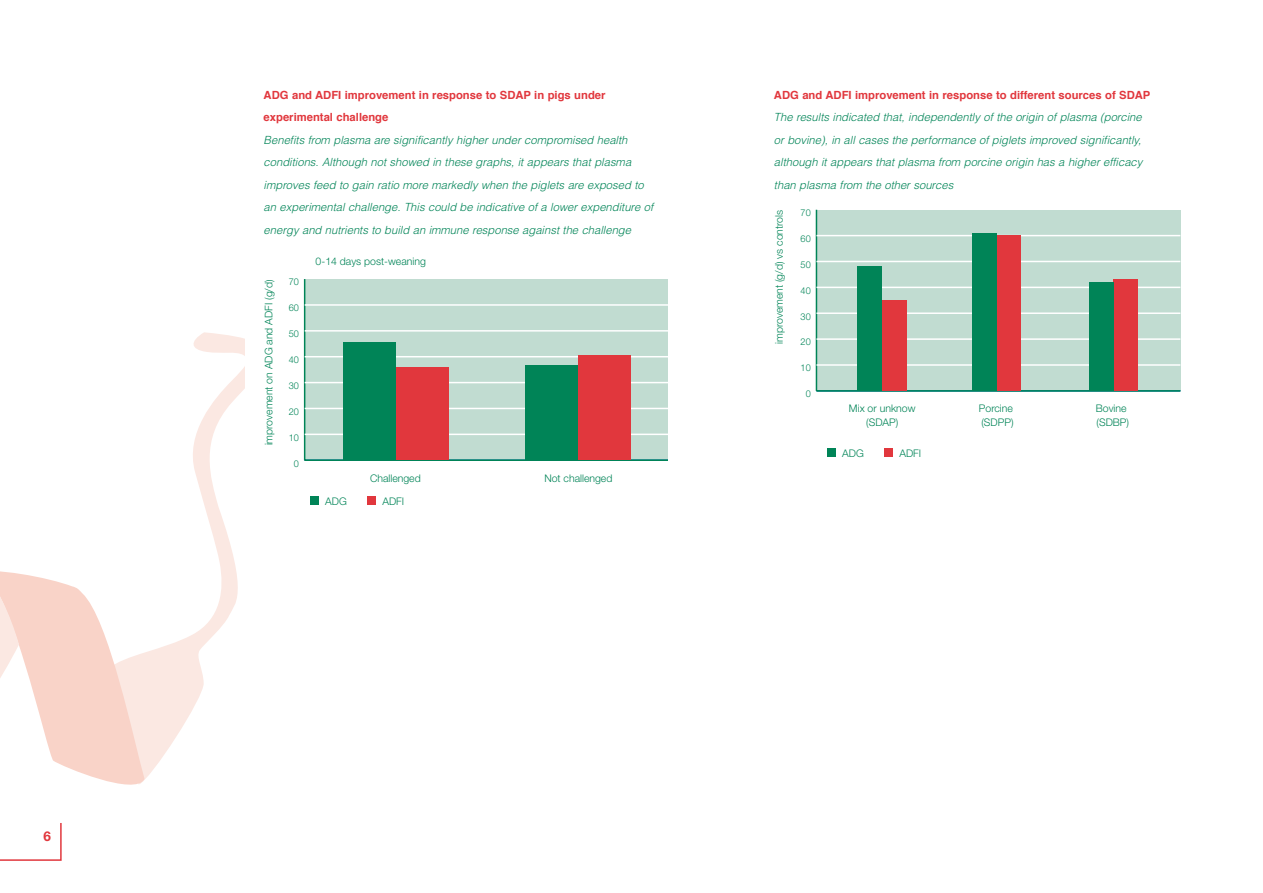
<style>
.page{position:relative;width:1263px;height:893px;background:#fff}
.page>*{position:absolute;margin:0;border:0;box-sizing:border-box;transform-origin:0 0}
.t1{font:700 13.5px "Helvetica Neue";color:#e1373d}
.t2{font:italic 300 11.25px/22.5px "Helvetica";color:#008457;text-align:justify}
.t3{font:700 11.25px/22.5px "Helvetica";color:#e1373d}
.t4{font:300 10.5px/13.5px "Helvetica Neue";color:#008457}
.t5{font:300 9.45px "Helvetica Neue";color:#008457}
</style>
<div class="page">
<svg style="left:144px;top:332px;width:101px;height:448px"></svg>
<svg style="left:0;top:571px;width:144px;height:214px"></svg>
<svg style="left:0;top:823px;width:62px;height:38px"></svg>
<div style="left:816px;top:211px;width:364px;height:180px;background:#c1dcd1"></div>
<div style="left:827px;top:449px;width:9px;height:8px;background:#008457"></div>
<div style="left:884px;top:449px;width:9px;height:8px;background:#e1373d"></div>
<hr style="left:816px;top:210px;width:1px;height:181px;background:#008457">
<hr style="left:816px;top:390px;width:364px;height:2px;background:#008457">
<hr style="left:816px;top:364px;width:364px;height:2px;background:#fff">
<hr style="left:816px;top:338px;width:364px;height:2px;background:#fff">
<hr style="left:816px;top:312px;width:364px;height:2px;background:#fff">
<hr style="left:816px;top:287px;width:364px;height:1px;background:#fff">
<hr style="left:816px;top:261px;width:364px;height:1px;background:#fff">
<hr style="left:816px;top:235px;width:364px;height:1px;background:#fff">
<div style="left:1113px;top:280px;width:25px;height:111px;background:#e1373d"></div>
<div style="left:1089px;top:282px;width:24px;height:109px;background:#008457"></div>
<div style="left:997px;top:236px;width:24px;height:155px;background:#e1373d"></div>
<div style="left:972px;top:233px;width:25px;height:158px;background:#008457"></div>
<div style="left:882px;top:300px;width:24px;height:91px;background:#e1373d"></div>
<div style="left:858px;top:267px;width:24px;height:124px;background:#008457"></div>
<div style="left:304px;top:279px;width:364px;height:182px;background:#c1dcd1"></div>
<div style="left:310px;top:496px;width:9px;height:9px;background:#008457"></div>
<div style="left:367px;top:496px;width:9px;height:9px;background:#e1373d"></div>
<hr style="left:304px;top:279px;width:1px;height:181px;background:#008457">
<hr style="left:305px;top:459px;width:363px;height:2px;background:#008457">
<hr style="left:305px;top:434px;width:363px;height:1px;background:#fff">
<hr style="left:305px;top:408px;width:363px;height:1px;background:#fff">
<hr style="left:305px;top:382px;width:363px;height:1px;background:#fff">
<hr style="left:305px;top:356px;width:363px;height:1px;background:#fff">
<hr style="left:305px;top:330px;width:363px;height:2px;background:#fff">
<hr style="left:305px;top:304px;width:363px;height:2px;background:#fff">
<div style="left:343px;top:342px;width:53px;height:118px;background:#008457"></div>
<div style="left:396px;top:368px;width:52px;height:92px;background:#e1373d"></div>
<div style="left:525px;top:365px;width:53px;height:95px;background:#008457"></div>
<div style="left:578px;top:355px;width:52px;height:105px;background:#e1373d"></div>
<p class="t1" style="left:44px;top:831px;width:9px">6</p>
<p class="t3" style="left:264px;top:84px;width:343px">ADG and ADFI improvement in response to SDAP in pigs under experimental challenge</p>
<p class="t2" style="left:264px;top:129px;width:393px;text-align:left">Benefits from plasma are significantly higher under compromised health conditions. Although not showed in these graphs, it appears that plasma improves feed to gain ratio more markedly when the piglets are exposed to an experimental challenge. This could be indicative of a lower expenditure of energy and nutrients to build an immune response against the challenge</p>
<p class="t4" style="left:263px;top:445px;width:167px;rotate:-90deg">improvement on ADG and ADFI (g/d)</p>
<p class="t5" style="left:289px;top:279px;width:12px">70</p>
<p class="t5" style="left:289px;top:305px;width:12px">60</p>
<p class="t5" style="left:289px;top:330px;width:12px">50</p>
<p class="t5" style="left:289px;top:356px;width:12px">40</p>
<p class="t5" style="left:289px;top:382px;width:12px">30</p>
<p class="t5" style="left:289px;top:408px;width:12px">20</p>
<p class="t5" style="left:289px;top:434px;width:12px">10</p>
<p class="t5" style="left:294px;top:460px;width:7px">0</p>
<p class="t4" style="left:316px;top:256px;width:112px">0-14 days post-weaning</p>
<p class="t4" style="left:370px;top:472px;width:52px">Challenged</p>
<p class="t4" style="left:544px;top:472px;width:70px">Not challenged</p>
<p class="t4" style="left:325px;top:495px;width:23px">ADG</p>
<p class="t4" style="left:382px;top:495px;width:23px">ADFI</p>
<p class="t3" style="left:774px;top:84px;width:378px">ADG and ADFI improvement in response to different sources of SDAP</p>
<p class="t2" style="left:774px;top:107px;width:372px">The results indicated that, independently of the origin of plasma (porcine or bovine), in all cases the performance of piglets improved significantly, although it appears that plasma from porcine origin has a higher efficacy than plasma from the other sources</p>
<p class="t4" style="left:773px;top:344px;width:136px;rotate:-90deg">improvement (g/d) vs controls</p>
<p class="t5" style="left:801px;top:209px;width:12px">70</p>
<p class="t5" style="left:801px;top:235px;width:12px">60</p>
<p class="t5" style="left:801px;top:261px;width:12px">50</p>
<p class="t5" style="left:801px;top:287px;width:12px">40</p>
<p class="t5" style="left:801px;top:313px;width:12px">30</p>
<p class="t5" style="left:801px;top:339px;width:12px">20</p>
<p class="t5" style="left:801px;top:365px;width:12px">10</p>
<p class="t5" style="left:806px;top:390px;width:7px">0</p>
<p class="t4" style="left:849px;top:403px;width:68px;text-align:center">Mix or unknow (SDAP)</p>
<p class="t4" style="left:979px;top:403px;width:36px">Porcine (SDPP)</p>
<p class="t4" style="left:1096px;top:403px;width:35px">Bovine (SDBP)</p>
<p class="t4" style="left:842px;top:448px;width:23px">ADG</p>
<p class="t4" style="left:899px;top:448px;width:23px">ADFI</p>
</div>
